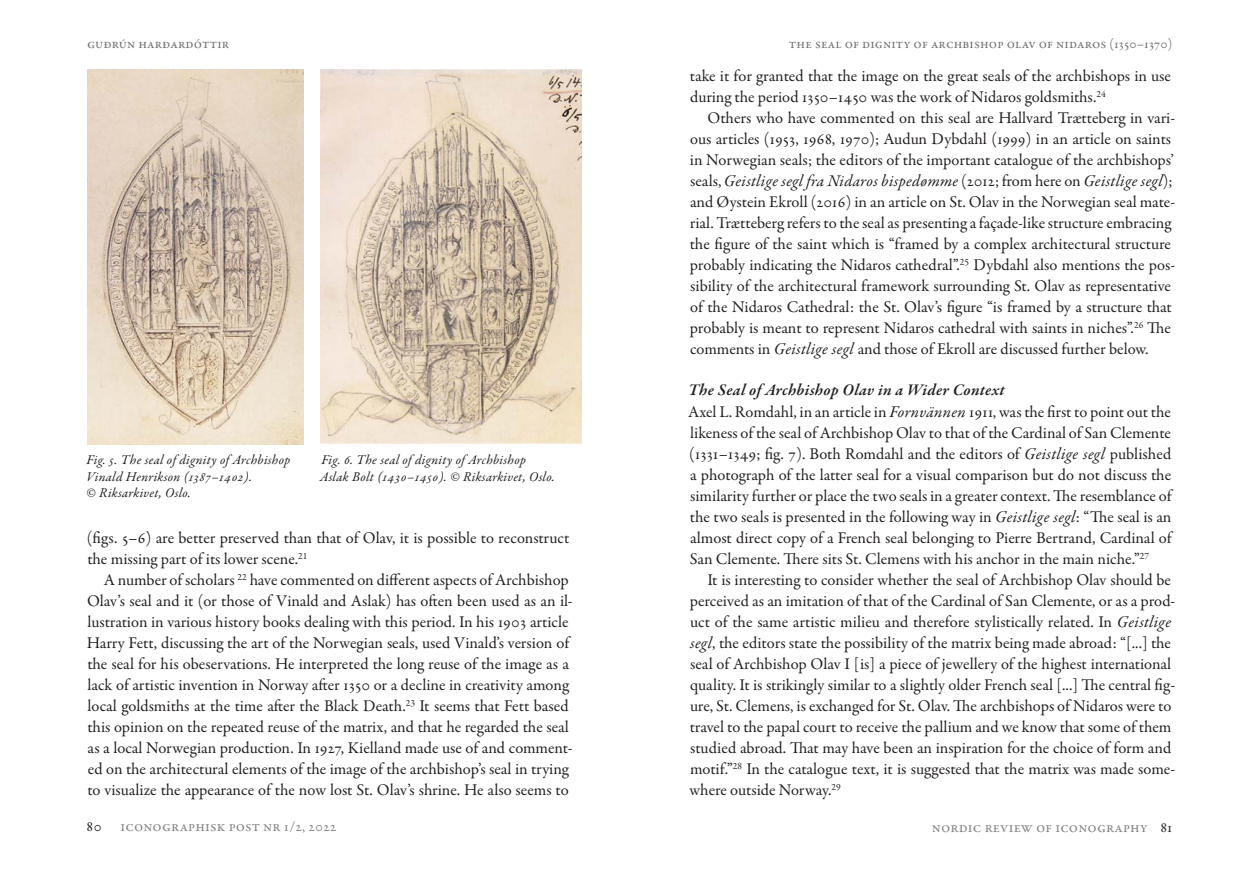
<style>
.page{position:relative;width:1259px;height:893px;background:#fff}
.page>*{position:absolute;margin:0;border:0;box-sizing:border-box;transform-origin:0 0}
.Brödtext_indrag{font:16.5px/21px "Garamond Premr Pro";color:#231f20}
.Brödtext{font:16.5px/21px "Garamond Premr Pro";color:#231f20}
.Brödtext-2{font:italic 600 16.5px "Garamond Premr Pro";letter-spacing:.015em;color:#231f20}
.t1{font:15px "Garamond Premr Pro";letter-spacing:.01em;color:#808285}
.t2{font:15px "Garamond Premr Pro";color:#231f20}
.Bildtext{font:italic 13.5px/16.2px "Garamond Premr Pro";letter-spacing:.02em;color:#231f20}
.t3{font:13.5px "Garamond Premr Pro";letter-spacing:.01em;color:#6c6d70}
.s1{font-style:italic}
.s2{color:#231f20}
</style>
<div class="page">
<img style="left:87px;top:69px;width:216px;height:375px">
<img style="left:320px;top:69px;width:261px;height:375px">
<p class="t3" style="left:87px;top:35px;width:144px">Guðrún Harðardóttir</p>
<p class="Bildtext" style="left:87px;top:453px;width:205px">Fig. 5. The seal of dignity of Archbishop<br>Vinald Henrikson (1387–1402).</p>
<p class="Bildtext" style="left:87px;top:485px;width:106px">© Riksarkivet, Oslo.</p>
<p class="Bildtext" style="left:320px;top:453px;width:236px">Fig. 6. The seal of dignity of Archbishop<br>Aslak Bolt (1430–1450). © Riksarkivet, Oslo.</p>
<p class="Brödtext_indrag" style="left:87px;top:528px;width:484px">(figs. 5–6) are better preserved than that of Olav, it is possible to reconstruct the missing part of its lower scene.<sup>21</sup></p>
<p class="Brödtext_indrag" style="left:87px;top:570px;width:487px;text-indent:17px">A number of scholars <sup>22</sup> have commented on different aspects of Archbishop Olav’s seal and it (or those of Vinald and Aslak) has often been used as an il&shy;lustration in various history books dealing with this period. In his 1903 article Harry Fett, discussing the art of the Norwegian seals, used Vinald’s version of the seal for his obeservations. He interpreted the long reuse of the image as a lack of artistic invention in Norway after 1350 or a decline in creativity among local goldsmiths at the time after the Black Death.<sup>23</sup> It seems that Fett based this opinion on the repeated reuse of the matrix, and that he regarded the seal as a local Norwegian production. In 1927, Kielland made use of and comment&shy;ed on the architectural elements of the image of the archbishop’s seal in trying to visualize the appearance of the now lost St. Olav’s shrine. He also seems to</p>
<p class="t2" style="left:87px;top:817px;width:16px">80</p>
<p class="t1" style="left:121px;top:817px;width:217px">iconographisk post nr 1/2, 2022</p>
<p class="t3" style="left:789px;top:36px;width:385px">The Seal of Dignity of Archbishop Olav of Nidaros (1350–1370)</p>
<p class="Brödtext_indrag" style="left:690px;top:66px;width:483px">take it for granted that the image on the great seals of the archbishops in use during the period 1350–1450 was the work of Nidaros goldsmiths.<sup>24</sup></p>
<p class="Brödtext_indrag" style="left:690px;top:108px;width:487px;text-indent:18px">Others who have commented on this seal are Hallvard Trætteberg in vari&shy;ous articles (1953, 1968, 1970); Audun Dybdahl (1999) in an article on saints in Norwegian seals; the editors of the important catalogue of the archbishops’ seals, <span class="s1">Geistlige segl fra Nidaros bispedømme</span> (2012; from here on <span class="s1">Geistlige segl</span>); and Øystein Ekroll (2016) in an article on St. Olav in the Norwegian seal mate&shy;rial. Trætteberg refers to the seal as presenting a façade-like structure embracing the figure of the saint which is “framed by a complex architectural structure probably indicating the Nidaros cathedral”.<sup>25</sup> Dybdahl also mentions the pos&shy;sibility of the architectural framework surrounding St. Olav as representative of the Nidaros Cathedral: the St. Olav’s figure “is framed by a structure that probably is meant to represent Nidaros cathedral with saints in niches”.<sup>26</sup> The comments in <span class="s1">Geistlige segl</span> and those of Ekroll are discussed further below.</p>
<p class="Brödtext-2" style="left:688px;top:379px;width:318px">The Seal of Archbishop Olav in a Wider Context</p>
<p class="Brödtext" style="left:688px;top:402px;width:487px">Axel L. Romdahl, in an article in <span class="s1">Fornvännen</span> 1911, was the first to point out the likeness of the seal of Archbishop Olav to that of the Cardinal of San Clemente (1331–1349; fig. 7). Both Romdahl and the editors of <span class="s1">Geistlige segl</span> published a photograph of the latter seal for a visual comparison but do not discuss the similarity further or place the two seals in a greater context. The resemblance of the two seals is presented in the following way in <span class="s1">Geistlige segl</span>: “The seal is an almost direct copy of a French seal belonging to Pierre Bertrand, Cardinal of San Clemente. There sits St. Clemens with his anchor in the main niche.”<sup>27</sup></p>
<p class="Brödtext_indrag" style="left:689px;top:570px;width:487px;text-indent:18px">It is interesting to consider whether the seal of Archbishop Olav should be perceived as an imitation of that of the Cardinal of San Clemente, or as a prod&shy;uct of the same artistic milieu and therefore stylistically related. In <span class="s1">Geistlige segl</span>, the editors state the possibility of the matrix being made abroad: “[...] the seal of Archbishop Olav I [is] a piece of jewellery of the highest international quality. It is strikingly similar to a slightly older French seal [...] The central fig&shy;ure, St. Clemens, is exchanged for St. Olav. The archbishops of Nidaros were to travel to the papal court to receive the pallium and we know that some of them studied abroad. That may have been an inspiration for the choice of form and motif.”<sup>28</sup> In the catalogue text, it is suggested that the matrix was made some&shy;where outside Norway.<sup>29</sup></p>
<p class="t1" style="left:932px;top:818px;width:242px">nordic review of iconography <span class="s2">81</span></p>
</div>
